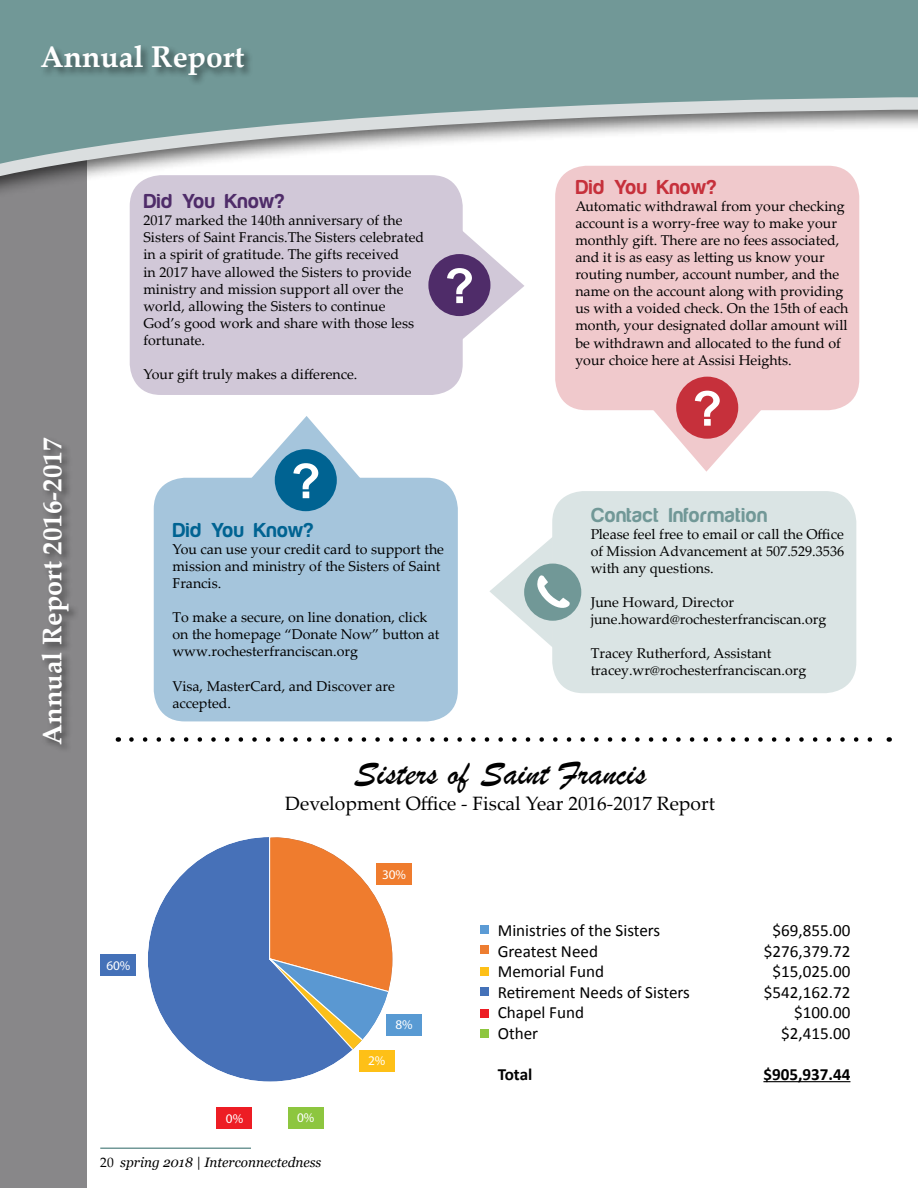
<style>
.page{position:relative;width:918px;height:1188px;background:#fff}
.page>*{position:absolute;margin:0;border:0;box-sizing:border-box;transform-origin:0 0}
.t1{font:35.85px "Brush Script";color:#000}
.t2{font:700 30px "Palatino Linotype";color:#fff}
.t3{font:700 27px "Palatino Linotype";color:#fff}
.t4{font:700 20.7px "Harabara Mais Bold Harabara Mais";color:#719897}
.t5{font:700 20.7px "Harabara Mais Bold Harabara Mais";color:#c6303b}
.t6{font:700 20.7px "Harabara Mais Bold Harabara Mais";color:#4f2c69}
.t7{font:700 20.7px "Harabara Mais Bold Harabara Mais";color:#006392}
.t8{font:19.35px "Palatino Linotype";color:#000}
.t9{font:17.1px "Calibri";color:#000}
.t10{font:700 17.1px "Calibri";color:#000}
.t11{font:14.25px/17.1px "Palatino Linotype";color:#000}
.t12{font:italic 13.65px "Georgia";color:#000}
.t13{font:13.2px "Myriad Pro";color:#fff}
.s1{font-family:"Palatino Linotype";font-style:normal}
</style>
<div class="page">
<hr style="left:100px;top:1148px;width:151px;height:1px;background:#719897">
<div style="left:0;top:0;width:87px;height:1188px;background:#888789"></div>
<div style="left:40px;top:436px;width:39px;height:318px;background:#000;opacity:.5"></div>
<div style="left:0;top:0;width:918px;height:203px;background:#000;opacity:.65"></div>
<svg style="left:0;top:170px;width:918px;height:13px"></svg>
<svg style="left:0;top:0;width:918px;height:170px;fill:#719897"></svg>
<div style="left:39px;top:43px;width:215px;height:43px;background:#000;opacity:.5"></div>
<svg style="left:131px;top:737px;width:742px;height:5px"></svg>
<div style="left:148px;top:837px;width:244px;height:245px;background:#4771b8;border-radius:50%"></div>
<svg style="left:268px;top:837px;width:124px;height:217px"></svg>
<div style="left:101px;top:954px;width:35px;height:22px;background:#4471b8"></div>
<div style="left:359px;top:1050px;width:36px;height:22px;background:#fec017"></div>
<div style="left:386px;top:1015px;width:36px;height:21px;background:#589ad3"></div>
<div style="left:376px;top:863px;width:36px;height:22px;background:#ef7c2e"></div>
<div style="left:217px;top:1107px;width:35px;height:22px;background:#ed1d24"></div>
<div style="left:288px;top:1107px;width:36px;height:22px;background:#8dc63f"></div>
<div style="left:481px;top:926px;width:8px;height:8px;background:#5b9bd5"></div>
<div style="left:481px;top:946px;width:8px;height:8px;background:#ed7d31"></div>
<div style="left:481px;top:968px;width:8px;height:8px;background:#fec017"></div>
<div style="left:481px;top:988px;width:8px;height:8px;background:#4471b8"></div>
<div style="left:481px;top:1009px;width:8px;height:8px;background:#ed1d24"></div>
<div style="left:481px;top:1029px;width:8px;height:8px;background:#8dc63f"></div>
<hr style="left:763px;top:1081px;width:87px;height:1px;background:#000">
<div style="left:552px;top:491px;width:304px;height:202px;background:#dae4e4;border-radius:31px"></div>
<div style="left:524px;top:564px;width:57px;height:57px;background:#719897;border-radius:50%"></div>
<svg style="left:489px;top:538px;width:81px;height:109px"></svg>
<div style="left:555px;top:166px;width:304px;height:244px;background:#f0c9cc;border-radius:31px"></div>
<div style="left:676px;top:377px;width:62px;height:62px;background:#c6303b;border-radius:50%"></div>
<svg style="left:652px;top:391px;width:111px;height:81px"></svg>
<div style="left:130px;top:175px;width:333px;height:220px;background:#d1c8d8;border-radius:31px"></div>
<div style="left:428px;top:254px;width:62px;height:62px;background:#4f2c69;border-radius:50%"></div>
<svg style="left:447px;top:230px;width:77px;height:111px"></svg>
<div style="left:154px;top:478px;width:304px;height:243px;background:#a5c5dc;border-radius:31px"></div>
<div style="left:275px;top:449px;width:62px;height:62px;background:#006392;border-radius:50%"></div>
<svg style="left:250px;top:416px;width:111px;height:82px"></svg>
<h2 class="t2" style="left:40px;top:36px;width:205px">Annual Report</h2>
<h3 class="t3" style="left:33px;top:745px;width:309px;rotate:-90deg">Annual Report 2016-2017</h3>
<h3 class="t6" style="left:143px;top:189px;width:143px">Did You Know?</h3>
<p class="t11" style="left:143px;top:211px;width:282px">2017 marked the 140th anniversary of the Sisters of Saint Francis.The Sisters celebrated in a spirit of gratitude. The gifts received<br>in 2017 have allowed the Sisters to provide ministry and mission support all over the world, allowing the Sisters to continue God’s good work and share with those less fortunate.</p>
<p class="t11" style="left:143px;top:365px;width:216px">Your gift truly makes a difference.</p>
<h3 class="t7" style="left:172px;top:518px;width:143px">Did You Know?</h3>
<p class="t11" style="left:172px;top:540px;width:273px">You can use your credit card to support the mission and ministry of the Sisters of Saint<br>Francis.</p>
<p class="t11" style="left:172px;top:608px;width:269px">To make a secure, on line donation, click on the homepage “Donate Now” button at www.rochesterfranciscan.org</p>
<p class="t11" style="left:172px;top:677px;width:224px">Visa, MasterCard, and Discover are accepted.</p>
<h3 class="t5" style="left:575px;top:175px;width:143px">Did You Know?</h3>
<p class="t11" style="left:575px;top:197px;width:275px">Automatic withdrawal from your checking account is a worry-free way to make your monthly gift. There are no fees associated, and it is as easy as letting us know your routing number, account number, and the name on the account along with providing us with a voided check. On the 15th of each month, your designated dollar amount will be withdrawn and allocated to the fund of your choice here at Assisi Heights.</p>
<h3 class="t4" style="left:591px;top:503px;width:178px">Contact Information</h3>
<p class="t11" style="left:591px;top:525px;width:255px;text-align:justify">Please feel free to email or call the Office of Mission Advancement at 507.529.3536 with any questions.</p>
<p class="t11" style="left:591px;top:593px;width:237px">June Howard, Director june.howard@rochesterfranciscan.org</p>
<p class="t11" style="left:591px;top:644px;width:217px">Tracey Rutherford, Assistant tracey.wr@rochesterfranciscan.org</p>
<h1 class="t1" style="left:354px;top:751px;width:294px">Sisters of Saint Francis</h1>
<h3 class="t8" style="left:285px;top:790px;width:431px">Development Office - Fiscal Year 2016-2017 Report</h3>
<p class="t13" style="left:106px;top:957px;width:26px">60%</p>
<p class="t13" style="left:226px;top:1110px;width:19px">0%</p>
<p class="t13" style="left:297px;top:1109px;width:19px">0%</p>
<p class="t12" style="left:100px;top:1154px;width:223px"><span class="s1">20</span> spring 2018 | Interconnectedness</p>
<p class="t13" style="left:382px;top:866px;width:26px">30%</p>
<p class="t13" style="left:368px;top:1052px;width:19px">2%</p>
<p class="t13" style="left:395px;top:1016px;width:19px">8%</p>
<p class="t9" style="left:498px;top:920px;width:164px">Ministries of the Sisters</p>
<p class="t9" style="left:772px;top:920px;width:79px">$69,855.00</p>
<p class="t9" style="left:498px;top:940px;width:102px">Greatest Need</p>
<p class="t9" style="left:764px;top:940px;width:88px">$276,379.72</p>
<p class="t9" style="left:498px;top:961px;width:108px">Memorial Fund</p>
<p class="t9" style="left:772px;top:961px;width:79px">$15,025.00</p>
<p class="t9" style="left:498px;top:981px;width:194px">Retirement Needs of Sisters</p>
<p class="t9" style="left:764px;top:981px;width:88px">$542,162.72</p>
<p class="t9" style="left:498px;top:1002px;width:88px">Chapel Fund</p>
<p class="t9" style="left:794px;top:1002px;width:58px">$100.00</p>
<p class="t9" style="left:498px;top:1022px;width:42px">Other</p>
<p class="t9" style="left:781px;top:1022px;width:71px">$2,415.00</p>
<p class="t10" style="left:498px;top:1063px;width:36px">Total</p>
<p class="t10" style="left:763px;top:1063px;width:89px">$905,937.44</p>
</div>
